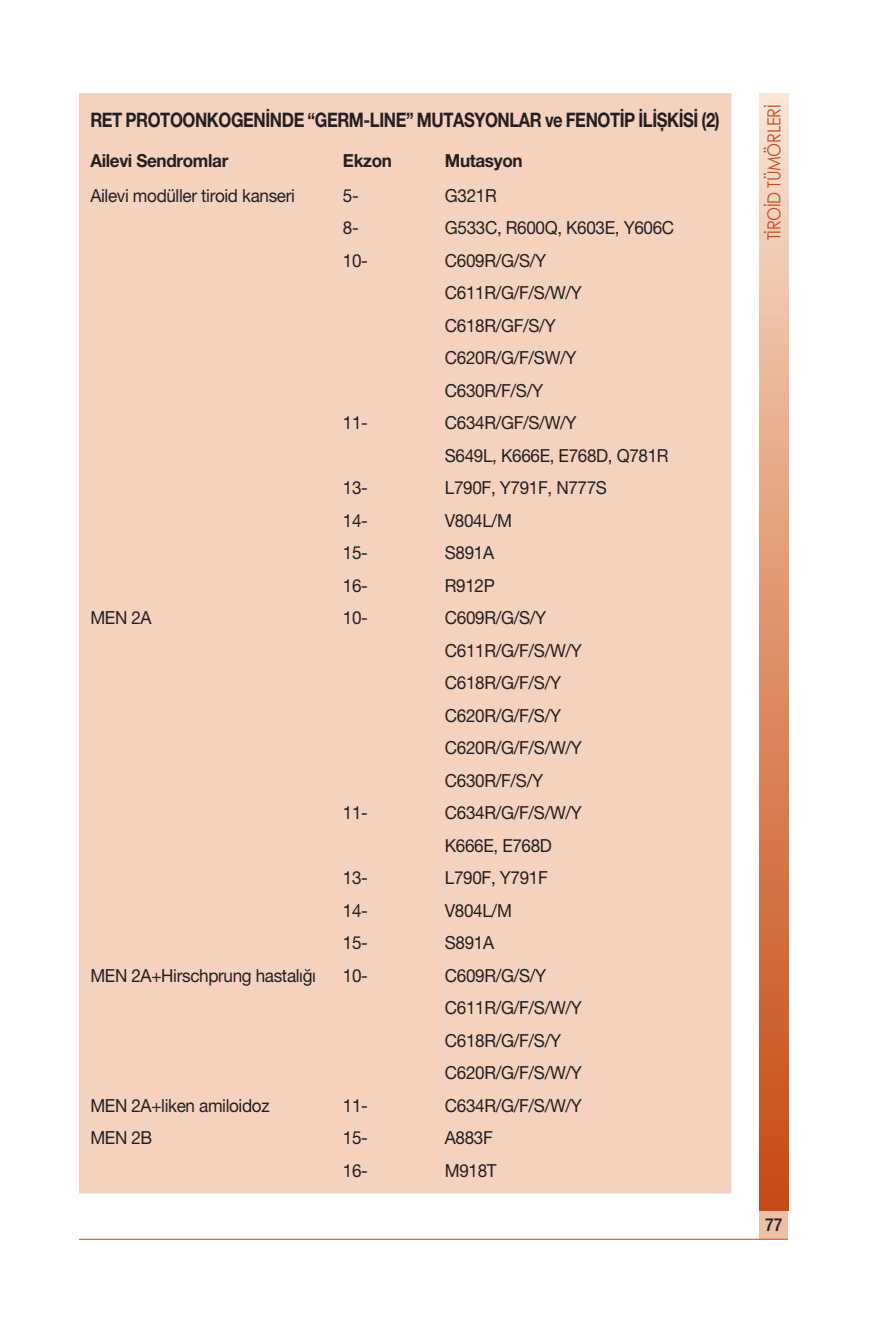
<style>
.page{position:relative;width:878px;height:1332px;background:#fff}
.page>*{position:absolute;margin:0;border:0;box-sizing:border-box;transform-origin:0 0}
.t1{font:700 20px "Helvetica Neue LT Pro";letter-spacing:-.025em;color:#231f20;scale:.83 1}
.t2{font:18px/32.4px "Helvetica Neue LT Pro";letter-spacing:-.02em;color:#231f20;scale:.95 1}
.t3{font:700 18px "Helvetica Neue LT Pro";letter-spacing:-.02em;color:#231f20;scale:.95 1}
.t4{font:18px "Century Gothic";letter-spacing:-.02em;color:#c74919;scale:.9 1}
.t5{font:500 condensed 18px "Helvetica Neue LT Pro";color:#231f20}
</style>
<div class="page">
<div style="left:759px;top:1210px;width:29px;height:28px;background:#eec0a3"></div>
<hr style="left:79px;top:1238px;width:709px;height:1px;background:#c74919">
<div style="left:759px;top:93px;width:29px;height:1117px;background:linear-gradient(to bottom,#f8e0ce,#c5470f)"></div>
<div style="left:79px;top:93px;width:652px;height:1100px;background:#f4d2be"></div>
<p class="t1" style="left:90px;top:108px;width:760px">RET PROTOONKOGENİNDE “GERM-LINE” MUTASYONLAR ve FENOTİP İLİȘKİSİ (2)</p>
<p class="t3" style="left:90px;top:149px;width:147px">Ailevi Sendromlar</p>
<p class="t3" style="left:343px;top:149px;width:53px">Ekzon</p>
<p class="t3" style="left:445px;top:149px;width:83px">Mutasyon</p>
<p class="t2" style="left:90px;top:179px;width:217px">Ailevi modüller tiroid kanseri</p>
<p class="t2" style="left:343px;top:179px;width:18px">5-</p>
<p class="t2" style="left:445px;top:179px;width:56px">G321R</p>
<p class="t2" style="left:343px;top:211px;width:18px">8-</p>
<p class="t2" style="left:445px;top:211px;width:243px">G533C, R600Q, K603E, Y606C</p>
<p class="t2" style="left:343px;top:244px;width:28px">10-</p>
<p class="t2" style="left:445px;top:244px;width:146px">C609R/G/S/Y<br>C611R/G/F/S/W/Y<br>C618R/GF/S/Y<br>C620R/G/F/SW/Y<br>C630R/F/S/Y</p>
<p class="t2" style="left:343px;top:406px;width:28px">11-</p>
<p class="t2" style="left:445px;top:406px;width:237px">C634R/GF/S/W/Y<br>S649L, K666E, E768D, Q781R</p>
<p class="t2" style="left:343px;top:471px;width:28px">13-</p>
<p class="t2" style="left:445px;top:471px;width:172px">L790F, Y791F, N777S</p>
<p class="t2" style="left:343px;top:504px;width:28px">14-</p>
<p class="t2" style="left:445px;top:504px;width:72px">V804L/M</p>
<p class="t2" style="left:343px;top:536px;width:28px">15-</p>
<p class="t2" style="left:445px;top:536px;width:53px">S891A</p>
<p class="t2" style="left:343px;top:568px;width:28px">16-</p>
<p class="t2" style="left:445px;top:568px;width:54px">R912P</p>
<p class="t2" style="left:90px;top:601px;width:66px">MEN 2A</p>
<p class="t2" style="left:343px;top:601px;width:28px">10-</p>
<p class="t2" style="left:445px;top:601px;width:146px">C609R/G/S/Y<br>C611R/G/F/S/W/Y<br>C618R/G/F/S/Y<br>C620R/G/F/S/Y<br>C620R/G/F/S/W/Y<br>C630R/F/S/Y</p>
<p class="t2" style="left:343px;top:796px;width:28px">11-</p>
<p class="t2" style="left:445px;top:796px;width:146px">C634R/G/F/S/W/Y<br>K666E, E768D</p>
<p class="t2" style="left:343px;top:861px;width:28px">13-</p>
<p class="t2" style="left:445px;top:861px;width:110px">L790F, Y791F</p>
<p class="t2" style="left:343px;top:893px;width:28px">14-</p>
<p class="t2" style="left:445px;top:893px;width:72px">V804L/M</p>
<p class="t2" style="left:343px;top:926px;width:28px">15-</p>
<p class="t2" style="left:445px;top:926px;width:53px">S891A</p>
<p class="t2" style="left:90px;top:958px;width:239px">MEN 2A+Hirschprung hastalığı</p>
<p class="t2" style="left:343px;top:958px;width:28px">10-</p>
<p class="t2" style="left:445px;top:958px;width:146px">C609R/G/S/Y<br>C611R/G/F/S/W/Y<br>C618R/G/F/S/Y<br>C620R/G/F/S/W/Y</p>
<p class="t2" style="left:90px;top:1088px;width:190px">MEN 2A+liken amiloidoz</p>
<p class="t2" style="left:343px;top:1088px;width:28px">11-</p>
<p class="t2" style="left:445px;top:1088px;width:146px">C634R/G/F/S/W/Y</p>
<p class="t2" style="left:90px;top:1121px;width:67px">MEN 2B</p>
<p class="t2" style="left:343px;top:1121px;width:28px">15-</p>
<p class="t2" style="left:445px;top:1121px;width:52px">A883F</p>
<p class="t2" style="left:343px;top:1153px;width:28px">16-</p>
<p class="t2" style="left:445px;top:1153px;width:56px">M918T</p>
<p class="t4" style="left:762px;top:240px;width:152px;rotate:-90deg">TİROİD TÜMÖRLERİ</p>
<p class="t5" style="left:765px;top:1213px;width:19px">77</p>
</div>
